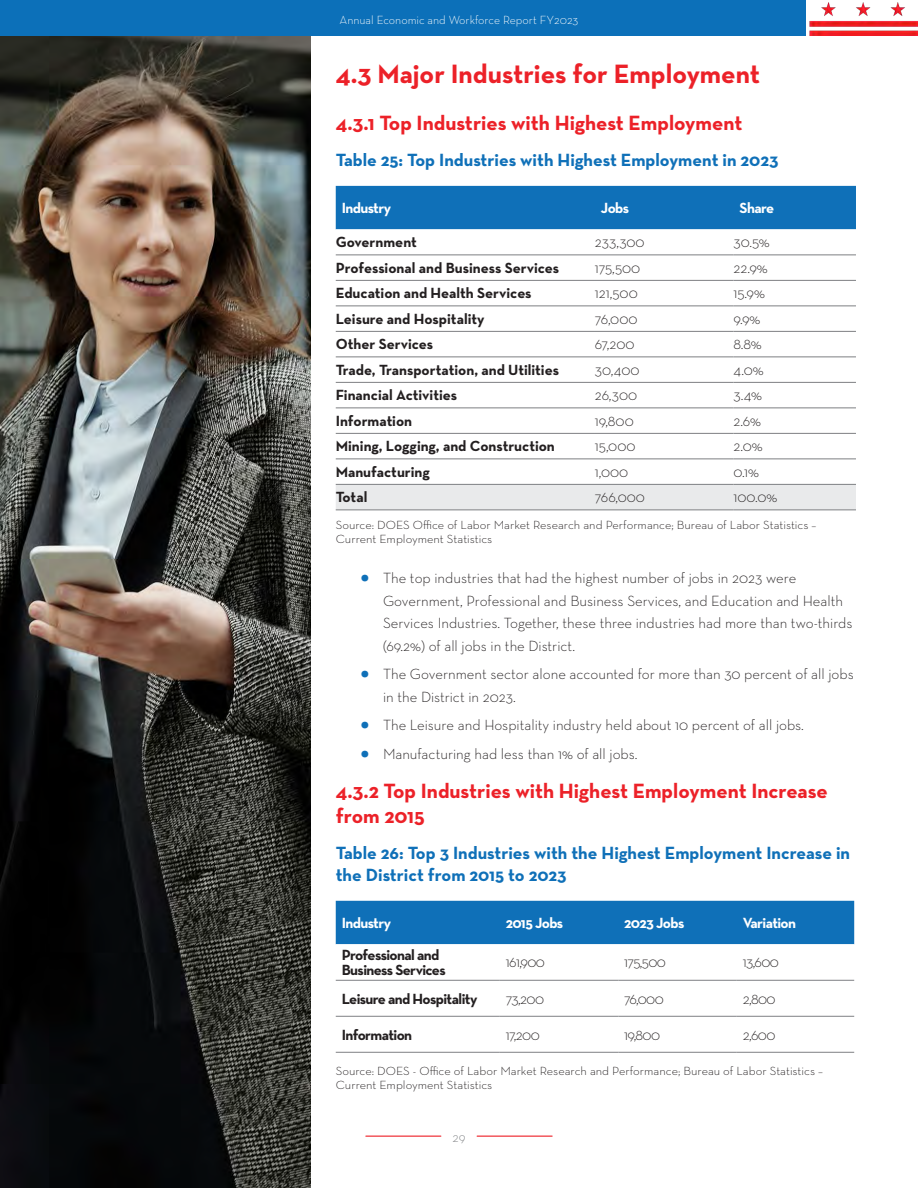
<style>
.page{position:relative;width:918px;height:1188px;background:#fff}
.page>*{position:absolute;margin:0;border:0;box-sizing:border-box;transform-origin:0 0}
.Subheadline_blue{font:700 27px "Neutra Text";color:#ec2128}
.Headline_on_text{font:700 21px/25.2px "Neutra Text";color:#ec2128}
.Table_title{font:700 18px/22.5px "Neutra Text";color:#0f70b8}
.Table_text{font:300 15px/22.5px "Neutra Text";color:#231f20}
.Normal_text{font:700 15px "Neutra Text";color:#231f20}
.Normal_text-2{font:300 15px "Neutra Text";color:#231f20}
.Table_text-2{font:700 15px/15px "Neutra Text";letter-spacing:-.04em;color:#231f20}
.table_header{font:700 15px "Neutra Text";letter-spacing:-.04em;color:#fff}
.t1{font:300 13.5px "Neutra Text";color:#7e8083}
.Foot_references{font:300 12px/13.5px "Neutra Text";color:#231f20;scale:1.05 1}
.t2{font:300 12px "Neutra Text";color:#fff}
.s1{font-family:"Source Sans 3";font-weight:400;color:#0f70b8}
</style>
<div class="page">
<hr style="left:366px;top:1136px;width:75px;height:1px;background:#ed1f26">
<hr style="left:477px;top:1136px;width:75px;height:1px;background:#ed1f26">
<div style="left:0;top:0;width:806px;height:36px;background:#0c70b9"></div>
<img style="left:809px;top:2px;width:109px;height:34px">
<div style="left:336px;top:186px;width:520px;height:43px;background:#0f70b8"></div>
<svg style="left:336px;top:229px;width:520px;height:255px"></svg>
<div style="left:336px;top:485px;width:520px;height:25px;background:#e9eaeb"></div>
<hr style="left:336px;top:255px;width:259px;height:1px;background:#7e8083">
<hr style="left:595px;top:255px;width:139px;height:1px;background:#7e8083">
<hr style="left:734px;top:255px;width:122px;height:1px;background:#7e8083">
<hr style="left:336px;top:280px;width:259px;height:1px;background:#7e8083">
<hr style="left:595px;top:280px;width:139px;height:1px;background:#7e8083">
<hr style="left:734px;top:280px;width:122px;height:1px;background:#7e8083">
<hr style="left:336px;top:306px;width:259px;height:1px;background:#7e8083">
<hr style="left:595px;top:306px;width:139px;height:1px;background:#7e8083">
<hr style="left:734px;top:306px;width:122px;height:1px;background:#7e8083">
<hr style="left:336px;top:331px;width:259px;height:1px;background:#7e8083">
<hr style="left:595px;top:331px;width:139px;height:1px;background:#7e8083">
<hr style="left:734px;top:331px;width:122px;height:1px;background:#7e8083">
<hr style="left:336px;top:357px;width:259px;height:1px;background:#7e8083">
<hr style="left:595px;top:357px;width:139px;height:1px;background:#7e8083">
<hr style="left:734px;top:357px;width:122px;height:1px;background:#7e8083">
<hr style="left:336px;top:382px;width:259px;height:1px;background:#7e8083">
<hr style="left:595px;top:382px;width:139px;height:1px;background:#7e8083">
<hr style="left:734px;top:382px;width:122px;height:1px;background:#7e8083">
<hr style="left:336px;top:408px;width:259px;height:1px;background:#7e8083">
<hr style="left:595px;top:408px;width:139px;height:1px;background:#7e8083">
<hr style="left:734px;top:408px;width:122px;height:1px;background:#7e8083">
<hr style="left:336px;top:433px;width:259px;height:1px;background:#7e8083">
<hr style="left:595px;top:433px;width:139px;height:1px;background:#7e8083">
<hr style="left:734px;top:433px;width:122px;height:1px;background:#7e8083">
<hr style="left:336px;top:459px;width:259px;height:1px;background:#7e8083">
<hr style="left:595px;top:459px;width:139px;height:1px;background:#7e8083">
<hr style="left:734px;top:459px;width:122px;height:1px;background:#7e8083">
<hr style="left:336px;top:484px;width:259px;height:1px;background:#7e8083">
<hr style="left:595px;top:484px;width:139px;height:1px;background:#7e8083">
<hr style="left:734px;top:484px;width:122px;height:1px;background:#7e8083">
<hr style="left:336px;top:510px;width:259px;height:1px;background:#7e8083">
<hr style="left:595px;top:510px;width:139px;height:1px;background:#7e8083">
<hr style="left:734px;top:510px;width:122px;height:1px;background:#7e8083">
<div style="left:336px;top:901px;width:518px;height:43px;background:#0f70b8"></div>
<svg style="left:336px;top:944px;width:518px;height:108px"></svg>
<hr style="left:336px;top:980px;width:164px;height:1px;background:#7e8083">
<hr style="left:500px;top:980px;width:118px;height:1px;background:#7e8083">
<hr style="left:618px;top:980px;width:119px;height:1px;background:#7e8083">
<hr style="left:737px;top:980px;width:117px;height:1px;background:#7e8083">
<hr style="left:336px;top:1016px;width:164px;height:1px;background:#7e8083">
<hr style="left:500px;top:1016px;width:118px;height:1px;background:#7e8083">
<hr style="left:618px;top:1016px;width:119px;height:1px;background:#7e8083">
<hr style="left:737px;top:1016px;width:117px;height:1px;background:#7e8083">
<hr style="left:336px;top:1052px;width:164px;height:1px;background:#7e8083">
<hr style="left:500px;top:1052px;width:118px;height:1px;background:#7e8083">
<hr style="left:618px;top:1052px;width:119px;height:1px;background:#7e8083">
<hr style="left:737px;top:1052px;width:117px;height:1px;background:#7e8083">
<img style="left:0;top:36px;width:310px;height:1152px">
<p class="t2" style="left:340px;top:13px;width:240px">Annual Economic and Workforce Report FY2023</p>
<p class="Subheadline_blue" style="left:336px;top:57px;width:426px">4.3 Major Industries for Employment</p>
<p class="Headline_on_text" style="left:336px;top:110px;width:408px">4.3.1 Top Industries with Highest Employment</p>
<p class="Table_title" style="left:336px;top:149px;width:444px">Table 25: Top Industries with Highest Employment in 2023</p>
<p class="table_header" style="left:342px;top:198px;width:51px">Industry</p>
<p class="table_header" style="left:601px;top:198px;width:30px">Jobs</p>
<p class="table_header" style="left:740px;top:198px;width:36px">Share</p>
<p class="Normal_text" style="left:336px;top:233px;width:83px">Government</p>
<p class="Normal_text-2" style="left:595px;top:233px;width:51px">233,300</p>
<p class="Normal_text-2" style="left:734px;top:233px;width:38px">30.5%</p>
<p class="Normal_text" style="left:336px;top:258px;width:225px">Professional and Business Services</p>
<p class="Normal_text-2" style="left:595px;top:259px;width:47px">175,500</p>
<p class="Normal_text-2" style="left:734px;top:259px;width:36px">22.9%</p>
<p class="Normal_text" style="left:336px;top:284px;width:197px">Education and Health Services</p>
<p class="Normal_text-2" style="left:595px;top:284px;width:44px">121,500</p>
<p class="Normal_text-2" style="left:734px;top:284px;width:33px">15.9%</p>
<p class="Normal_text" style="left:336px;top:309px;width:150px">Leisure and Hospitality</p>
<p class="Normal_text-2" style="left:595px;top:310px;width:44px">76,000</p>
<p class="Normal_text-2" style="left:734px;top:310px;width:28px">9.9%</p>
<p class="Normal_text" style="left:336px;top:335px;width:99px">Other Services</p>
<p class="Normal_text-2" style="left:595px;top:335px;width:41px">67,200</p>
<p class="Normal_text-2" style="left:734px;top:335px;width:30px">8.8%</p>
<p class="Normal_text" style="left:336px;top:360px;width:225px">Trade, Transportation, and Utilities</p>
<p class="Normal_text-2" style="left:595px;top:361px;width:46px">30,400</p>
<p class="Normal_text-2" style="left:734px;top:361px;width:32px">4.0%</p>
<p class="Normal_text" style="left:336px;top:386px;width:123px">Financial Activities</p>
<p class="Normal_text-2" style="left:595px;top:386px;width:44px">26,300</p>
<p class="Normal_text-2" style="left:734px;top:386px;width:30px">3.4%</p>
<p class="Normal_text" style="left:336px;top:411px;width:78px">Information</p>
<p class="Normal_text-2" style="left:595px;top:412px;width:40px">19,800</p>
<p class="Normal_text-2" style="left:734px;top:412px;width:29px">2.6%</p>
<p class="Normal_text" style="left:336px;top:437px;width:221px">Mining, Logging, and Construction</p>
<p class="Normal_text-2" style="left:595px;top:437px;width:42px">15,000</p>
<p class="Normal_text-2" style="left:734px;top:437px;width:31px">2.0%</p>
<p class="Normal_text" style="left:336px;top:462px;width:96px">Manufacturing</p>
<p class="Normal_text-2" style="left:595px;top:463px;width:35px">1,000</p>
<p class="Normal_text-2" style="left:734px;top:463px;width:27px">0.1%</p>
<p class="Normal_text" style="left:336px;top:488px;width:33px">Total</p>
<p class="Normal_text-2" style="left:595px;top:488px;width:51px">766,000</p>
<p class="Normal_text-2" style="left:734px;top:488px;width:45px">100.0%</p>
<p class="Foot_references" style="left:336px;top:518px;width:459px">Source: DOES Office of Labor Market Research and Performance; Bureau of Labor Statistics –<br>Current Employment Statistics</p>
<p class="Table_text" style="left:383px;top:567px;width:471px;text-indent:-22px"><span class="s1">●</span> The top industries that had the highest number of jobs in 2023 were Government, Professional and Business Services, and Education and Health Services Industries. Together, these three industries had more than two-thirds (69.2%) of all jobs in the District.</p>
<p class="Table_text" style="left:383px;top:663px;width:472px;text-indent:-22px"><span class="s1">●</span> The Government sector alone accounted for more than 30 percent of all jobs in the District in 2023.</p>
<p class="Table_text" style="left:361px;top:714px;width:445px"><span class="s1">●</span> The Leisure and Hospitality industry held about 10 percent of all jobs.</p>
<p class="Table_text" style="left:361px;top:742px;width:279px"><span class="s1">●</span> Manufacturing had less than 1% of all jobs.</p>
<p class="Headline_on_text" style="left:336px;top:777px;width:494px">4.3.2 Top Industries with Highest Employment Increase from 2015</p>
<p class="Table_title" style="left:336px;top:841px;width:516px">Table 26: Top 3 Industries with the Highest Employment Increase in the District from 2015 to 2023</p>
<p class="table_header" style="left:342px;top:913px;width:51px">Industry</p>
<p class="table_header" style="left:506px;top:913px;width:59px">2015 Jobs</p>
<p class="table_header" style="left:624px;top:913px;width:62px">2023 Jobs</p>
<p class="table_header" style="left:743px;top:913px;width:55px">Variation</p>
<p class="Table_text-2" style="left:342px;top:947px;width:105px">Professional and<br>Business Services</p>
<p class="Table_text" style="left:506px;top:951px;width:41px">161,900</p>
<p class="Table_text" style="left:624px;top:951px;width:43px">175,500</p>
<p class="Table_text" style="left:743px;top:951px;width:38px">13,600</p>
<p class="Table_text-2" style="left:342px;top:991px;width:137px">Leisure and Hospitality</p>
<p class="Table_text" style="left:506px;top:987px;width:40px">73,200</p>
<p class="Table_text" style="left:624px;top:987px;width:41px">76,000</p>
<p class="Table_text" style="left:743px;top:987px;width:34px">2,800</p>
<p class="Table_text-2" style="left:342px;top:1027px;width:72px">Information</p>
<p class="Table_text" style="left:506px;top:1023px;width:35px">17,200</p>
<p class="Table_text" style="left:624px;top:1023px;width:37px">19,800</p>
<p class="Table_text" style="left:743px;top:1023px;width:34px">2,600</p>
<p class="Foot_references" style="left:336px;top:1064px;width:466px">Source: DOES - Office of Labor Market Research and Performance; Bureau of Labor Statistics –<br>Current Employment Statistics</p>
<p class="t1" style="left:452px;top:1129px;width:15px">29</p>
</div>
